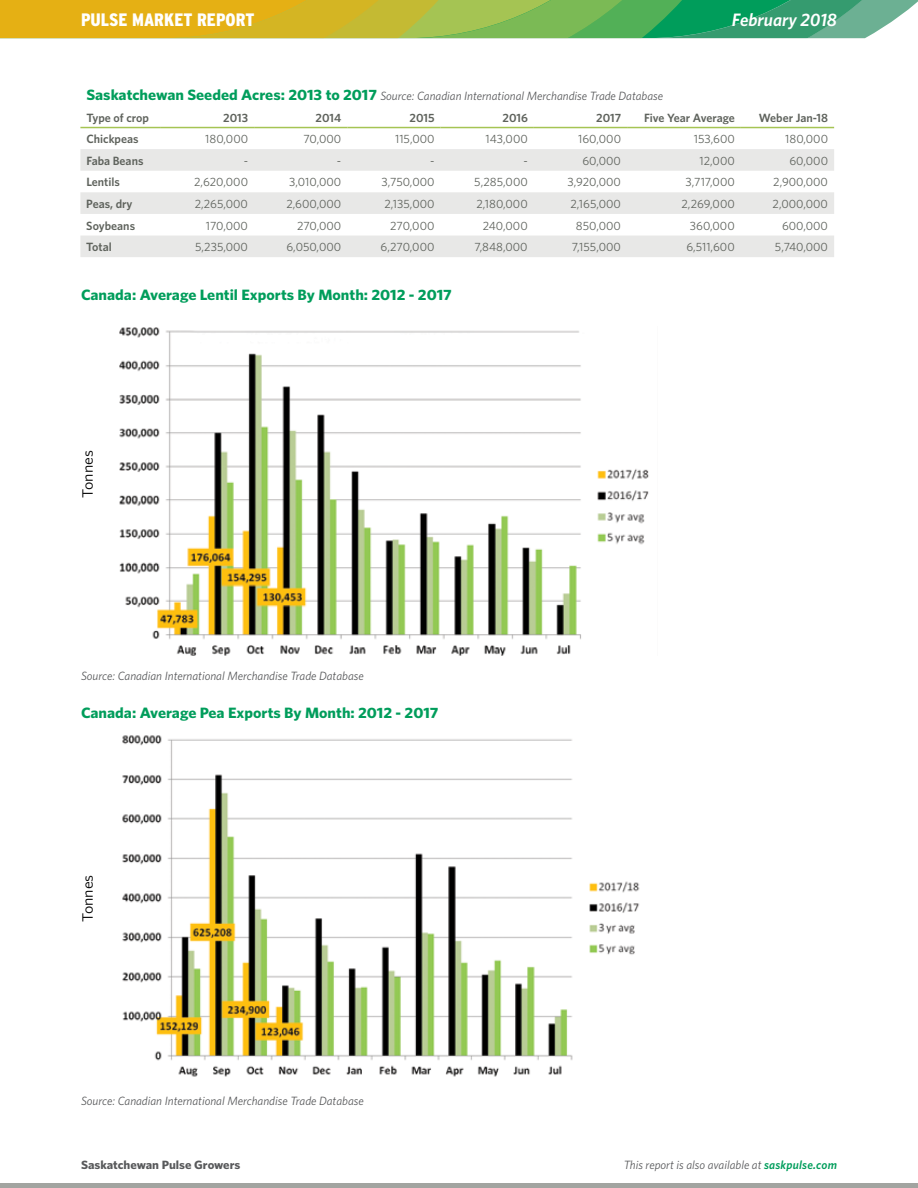
<style>
.page{position:relative;width:918px;height:1188px;background:#fff}
.page>*{position:absolute;margin:0;border:0;box-sizing:border-box;transform-origin:0 0}
.t1{font:900 condensed 18px "Interstate";color:#fff}
.t2{font:italic 600 18px "Whitney";color:#fff}
.t3{font:700 15px "Whitney";color:#009d5b;scale:1.06 1}
.t4{font:15px "Whitney";color:#000;scale:1.06 1}
.t5{font:12px "Whitney";color:#5e625c}
.t6{font:italic 12px/21.6px "Whitney";color:#58595b}
.t7{font:600 12px "Whitney";color:#5e625c}
.t8{font:700 12px "Whitney";color:#58595b;scale:1.06 1}
.s1{font-weight:700;font-style:normal;font-size:15px;color:#009d5b}
.s2{font-weight:600;font-style:normal;color:#5e625c}
.s3{font-weight:600;color:#009d5b}
</style>
<div class="page">
<hr style="left:0;top:1184px;width:918px;height:4px;background:#a2a4a0">
<hr style="left:0;top:38px;width:887px;height:1px;background:#41463e">
<svg style="left:0;top:0;width:918px;height:38px;background:#98b246"></svg>
<img style="left:119px;top:327px;width:530px;height:328px">
<img style="left:122px;top:735px;width:518px;height:342px">
<svg style="left:80px;top:149px;width:754px;height:108px;fill:#e8e8e7"></svg>
<hr style="left:80px;top:127px;width:81px;height:1px;background:#a5c453">
<hr style="left:161px;top:127px;width:93px;height:1px;background:#a5c453">
<hr style="left:254px;top:127px;width:93px;height:1px;background:#a5c453">
<hr style="left:347px;top:127px;width:94px;height:1px;background:#a5c453">
<hr style="left:441px;top:127px;width:93px;height:1px;background:#a5c453">
<hr style="left:534px;top:127px;width:93px;height:1px;background:#a5c453">
<hr style="left:627px;top:127px;width:114px;height:1px;background:#a5c453">
<hr style="left:741px;top:127px;width:93px;height:1px;background:#a5c453">
<h1 class="t1" style="left:81px;top:9px;width:175px">PULSE MARKET REPORT</h1>
<h1 class="t2" style="left:732px;top:8px;width:107px">February 2018</h1>
<p class="t6" style="left:86px;top:85px;width:578px"><span class="s1">Saskatchewan Seeded Acres: 2013 to 2017</span> Source: Canadian International Merchandise Trade Database<br><span class="s2">Type of crop</span></p>
<p class="t7" style="left:223px;top:109px;width:26px">2013</p>
<p class="t7" style="left:316px;top:109px;width:27px">2014</p>
<p class="t7" style="left:410px;top:109px;width:27px">2015</p>
<p class="t7" style="left:502px;top:109px;width:27px">2016</p>
<p class="t7" style="left:596px;top:109px;width:26px">2017</p>
<p class="t7" style="left:644px;top:109px;width:92px">Five Year Average</p>
<p class="t7" style="left:759px;top:109px;width:71px">Weber Jan-18</p>
<p class="t7" style="left:86px;top:131px;width:54px">Chickpeas</p>
<p class="t5" style="left:205px;top:131px;width:44px">180,000</p>
<p class="t5" style="left:303px;top:131px;width:39px">70,000</p>
<p class="t5" style="left:395px;top:131px;width:41px">115,000</p>
<p class="t5" style="left:486px;top:131px;width:44px">143,000</p>
<p class="t5" style="left:578px;top:131px;width:44px">160,000</p>
<p class="t5" style="left:694px;top:131px;width:43px">153,600</p>
<p class="t5" style="left:785px;top:131px;width:44px">180,000</p>
<p class="t7" style="left:86px;top:153px;width:59px">Faba Beans</p>
<p class="t5" style="left:244px;top:153px;width:6px">-</p>
<p class="t5" style="left:337px;top:153px;width:6px">-</p>
<p class="t5" style="left:430px;top:153px;width:6px">-</p>
<p class="t5" style="left:523px;top:153px;width:6px">-</p>
<p class="t5" style="left:582px;top:153px;width:40px">60,000</p>
<p class="t5" style="left:700px;top:153px;width:37px">12,000</p>
<p class="t5" style="left:789px;top:153px;width:40px">60,000</p>
<p class="t7" style="left:86px;top:174px;width:35px">Lentils</p>
<p class="t5" style="left:194px;top:174px;width:55px">2,620,000</p>
<p class="t5" style="left:289px;top:174px;width:54px">3,010,000</p>
<p class="t5" style="left:382px;top:174px;width:54px">3,750,000</p>
<p class="t5" style="left:474px;top:174px;width:55px">5,285,000</p>
<p class="t5" style="left:568px;top:174px;width:55px">3,920,000</p>
<p class="t5" style="left:686px;top:174px;width:51px">3,717,000</p>
<p class="t5" style="left:773px;top:174px;width:56px">2,900,000</p>
<p class="t7" style="left:86px;top:196px;width:48px">Peas, dry</p>
<p class="t5" style="left:195px;top:196px;width:55px">2,265,000</p>
<p class="t5" style="left:286px;top:196px;width:56px">2,600,000</p>
<p class="t5" style="left:385px;top:196px;width:51px">2,135,000</p>
<p class="t5" style="left:476px;top:196px;width:53px">2,180,000</p>
<p class="t5" style="left:570px;top:196px;width:52px">2,165,000</p>
<p class="t5" style="left:681px;top:196px;width:55px">2,269,000</p>
<p class="t5" style="left:773px;top:196px;width:57px">2,000,000</p>
<p class="t7" style="left:86px;top:217px;width:50px">Soybeans</p>
<p class="t5" style="left:206px;top:217px;width:44px">170,000</p>
<p class="t5" style="left:297px;top:217px;width:46px">270,000</p>
<p class="t5" style="left:390px;top:217px;width:46px">270,000</p>
<p class="t5" style="left:483px;top:217px;width:46px">240,000</p>
<p class="t5" style="left:576px;top:217px;width:47px">850,000</p>
<p class="t5" style="left:690px;top:217px;width:46px">360,000</p>
<p class="t5" style="left:782px;top:217px;width:47px">600,000</p>
<p class="t7" style="left:86px;top:239px;width:27px">Total</p>
<p class="t5" style="left:195px;top:239px;width:54px">5,235,000</p>
<p class="t5" style="left:286px;top:239px;width:56px">6,050,000</p>
<p class="t5" style="left:381px;top:239px;width:55px">6,270,000</p>
<p class="t5" style="left:474px;top:239px;width:55px">7,848,000</p>
<p class="t5" style="left:572px;top:239px;width:50px">7,155,000</p>
<p class="t5" style="left:686px;top:239px;width:50px">6,511,600</p>
<p class="t5" style="left:775px;top:239px;width:55px">5,740,000</p>
<p class="t3" style="left:81px;top:285px;width:351px">Canada: Average Lentil Exports By Month: 2012 - 2017</p>
<p class="t4" style="left:78px;top:498px;width:46px;rotate:-90deg">Tonnes</p>
<p class="t6" style="left:81px;top:665px;width:284px">Source: Canadian International Merchandise Trade Database</p>
<p class="t3" style="left:81px;top:703px;width:339px">Canada: Average Pea Exports By Month: 2012 - 2017</p>
<p class="t4" style="left:78px;top:922px;width:46px;rotate:-90deg">Tonnes</p>
<p class="t6" style="left:81px;top:1090px;width:284px">Source: Canadian International Merchandise Trade Database</p>
<p class="t8" style="left:81px;top:1157px;width:152px">Saskatchewan Pulse Growers</p>
<p class="t6" style="left:624px;top:1154px;width:215px">This report is also available at <span class="s3">saskpulse.com</span></p>
</div>
